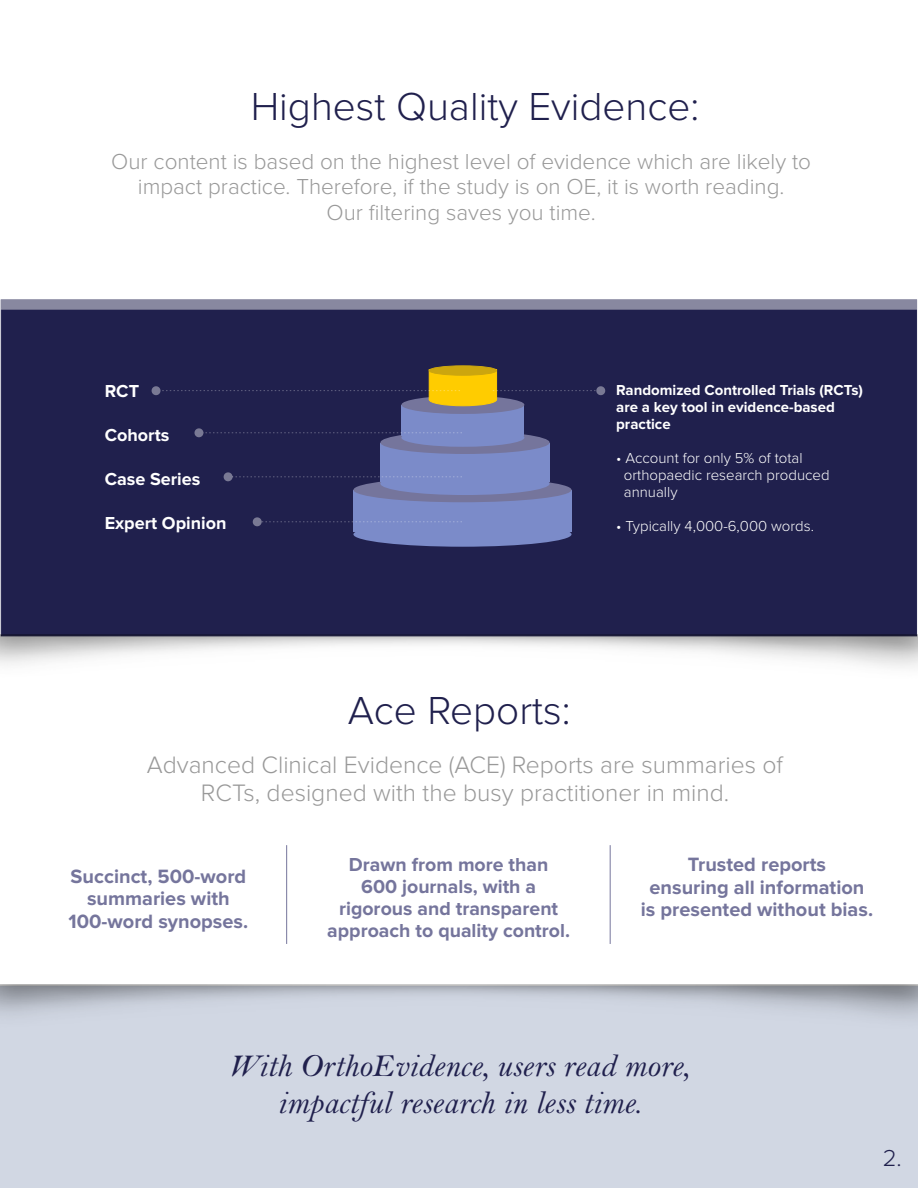
<style>
.page{position:relative;width:918px;height:1188px;background:#fff}
.page>*{position:absolute;margin:0;border:0;box-sizing:border-box;transform-origin:0 0}
.t1{font:300 40.5px "Proxima Nova";color:#20204d}
.t2{font:32.55px/36.9px "Bell MT Italic";color:#20204d;text-align:center}
.t3{font:300 24.6px/27.9px "Proxima Nova";color:#999;text-align:center}
.t4{font:300 23.85px "Proxima Nova";color:#20204d}
.t5{font:300 22.5px/25.5px "Proxima Nova";color:#999;text-align:center}
.t6{font:700 19.95px/22.5px "Proxima Nova";color:#75759c;text-align:center}
.t7{font:700 19.5px/22px "Proxima Nova";color:#75759c;text-align:center}
.t8{font:700 18px "Proxima Nova";color:#fff}
.t9{font:300 15px/17px "Proxima Nova";color:#fff}
.t10{font:700 15px/17px "Proxima Nova";color:#fff}
</style>
<div class="page">
<div style="left:1px;top:299px;width:916px;height:335px;background:#20204d"></div>
<div style="left:353px;top:522px;width:219px;height:25px;background:#7b8bc9;border-radius:50%"></div>
<div style="left:353px;top:491px;width:219px;height:41px;background:#7b8bc9"></div>
<div style="left:353px;top:478px;width:219px;height:24px;background:#75759c;border-radius:50%"></div>
<div style="left:380px;top:472px;width:170px;height:23px;background:#7b8bc9;border-radius:50%"></div>
<div style="left:380px;top:443px;width:170px;height:39px;background:#7b8bc9"></div>
<div style="left:380px;top:431px;width:170px;height:23px;background:#75759c;border-radius:50%"></div>
<div style="left:0;top:987px;width:918px;height:201px;background:#7d8daf;opacity:.35"></div>
<div style="left:401px;top:429px;width:123px;height:18px;background:#7b8bc9;border-radius:50%"></div>
<div style="left:401px;top:405px;width:123px;height:31px;background:#7b8bc9"></div>
<div style="left:401px;top:396px;width:123px;height:18px;background:#75759c;border-radius:50%"></div>
<div style="left:429px;top:365px;width:68px;height:11px;background:#cca60e;border:1px solid #cca60e;border-radius:50%"></div>
<div style="left:429px;top:393px;width:68px;height:13px;background:#fc0;border:1px solid #fc0;border-radius:50%"></div>
<svg style="left:195px;top:428px;width:267px;height:9px"></svg>
<svg style="left:224px;top:472px;width:238px;height:9px"></svg>
<svg style="left:253px;top:517px;width:209px;height:9px"></svg>
<svg style="left:1px;top:300px;width:916px;height:10px;background:#84849d"></svg>
<hr style="left:286px;top:845px;width:1px;height:99px;background:#75759c">
<hr style="left:610px;top:845px;width:1px;height:99px;background:#75759c">
<img style="left:0;top:634px;width:918px;height:34px">
<svg style="left:152px;top:369px;width:453px;height:31px;background:#413a43"></svg>
<h1 class="t1" style="left:251px;top:88px;width:450px">Highest Quality Evidence:</h1>
<p class="t5" style="left:111px;top:150px;width:701px">Our content is based on the highest level of evidence which are likely to impact practice. Therefore, if the study is on OE, it is worth reading.<br>Our filtering saves you time.</p>
<p class="t8" style="left:105px;top:383px;width:36px">RCT</p>
<p class="t8" style="left:105px;top:427px;width:66px">Cohorts</p>
<p class="t8" style="left:105px;top:471px;width:97px">Case Series</p>
<p class="t8" style="left:105px;top:514px;width:123px">Expert Opinion</p>
<p class="t10" style="left:616px;top:382px;width:248px">Randomized Controlled Trials (RCTs) are a key tool in evidence-based practice</p>
<p class="t9" style="left:624px;top:450px;width:207px;text-indent:-8px">• Account for only 5% of total orthopaedic research produced annually</p>
<p class="t9" style="left:616px;top:518px;width:199px">• Typically 4,000-6,000 words.</p>
<h1 class="t1" style="left:348px;top:692px;width:225px">Ace Reports:</h1>
<p class="t3" style="left:147px;top:752px;width:638px">Advanced Clinical Evidence (ACE) Reports are summaries of<br>RCTs, designed with the busy practitioner in mind.</p>
<p class="t6" style="left:69px;top:866px;width:181px">Succinct, 500-word summaries with<br>100-word synopses.</p>
<p class="t7" style="left:327px;top:855px;width:244px">Drawn from more than<br>600 journals, with a rigorous and transparent approach to quality control.</p>
<p class="t6" style="left:641px;top:854px;width:234px">Trusted reports<br>ensuring all information is presented without bias.</p>
<h2 class="t2" style="left:229px;top:1051px;width:462px">With OrthoEvidence, users read more, impactful research in less time.</h2>
<p class="t4" style="left:883px;top:1147px;width:21px">2.</p>
</div>
